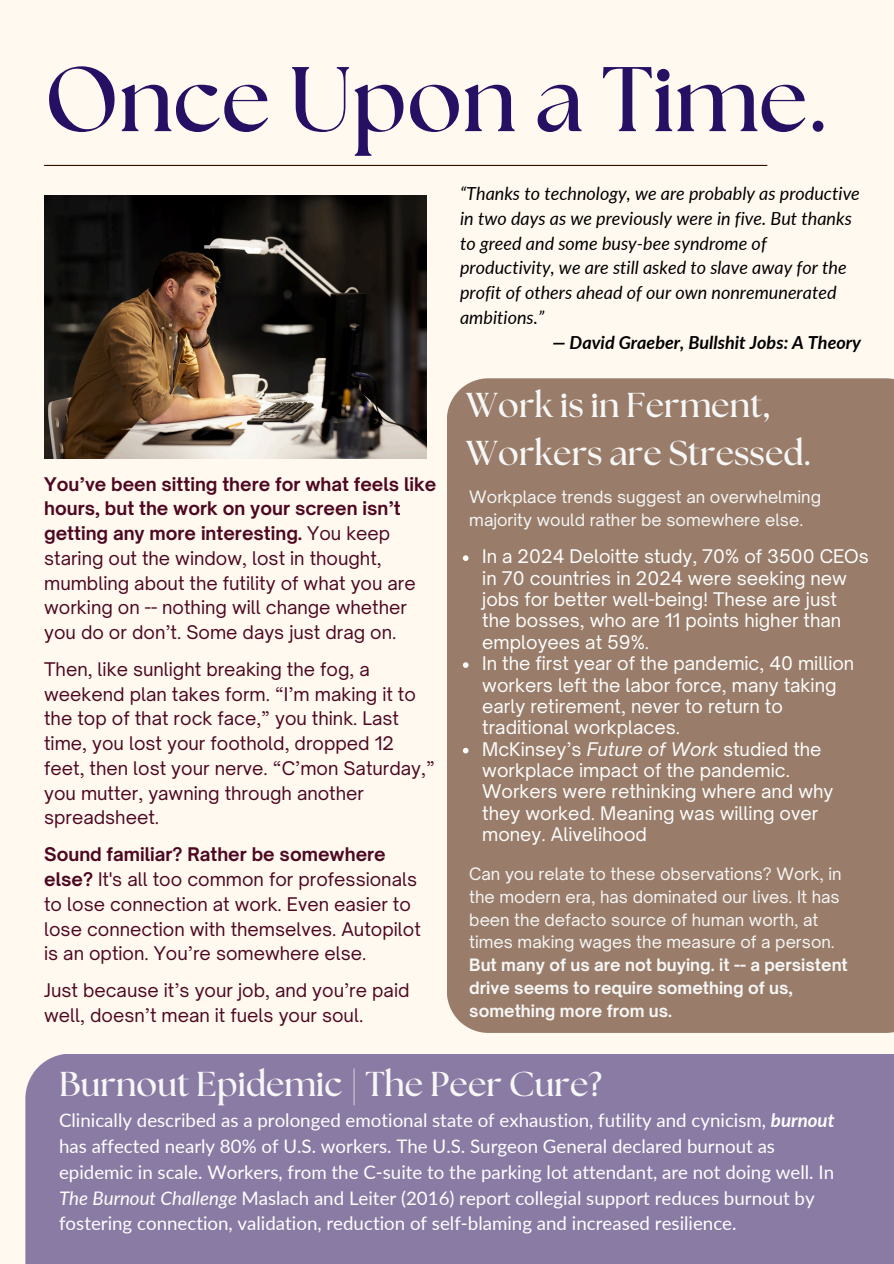
<style>
.page{position:relative;width:894px;height:1264px;background:#fff}
.page>*{position:absolute;margin:0;border:0;box-sizing:border-box;transform-origin:0 0}
.t1{font:700 91.5px "The Seasons";color:#261064}
.t2{font:700 34.5px/47.2px "The Seasons";color:#f7f7f7}
.t3{font:18.75px/25.8px "Lato";color:#fff}
.t4{font:18px/24.8px "Open Sauce One";color:#4d0720}
.t5{font:18px/21.3px "Open Sauce One";color:#fff}
.t6{font:italic 18px "Lato";color:#000}
.t7{font:italic 700 18px "Lato";color:#000}
.t8{font:16.35px/22.8px "Open Sauce One";color:#f7f7f7}
.s1{font-weight:700}
.s2{font-style:italic}
.s3{font-weight:700;font-style:italic}
</style>
<div class="page">
<div style="left:0;top:0;width:893px;height:1263px;background:#fff9f0"></div>
<hr style="left:44px;top:165px;width:723px;height:1px;background:#371000">
<div style="left:25px;top:1054px;width:868px;height:209px;background:#8a7ba4"></div>
<div style="left:447px;top:378px;width:446px;height:654px;background:#997d6a"></div>
<img style="left:44px;top:195px;width:383px;height:264px">
<svg style="left:463px;top:555px;width:5px;height:6px"></svg>
<svg style="left:463px;top:662px;width:5px;height:6px"></svg>
<svg style="left:463px;top:747px;width:5px;height:6px"></svg>
<p class="t1" style="left:44px;top:58px;width:785px">Once Upon a Time.</p>
<h2 class="t6" style="left:460px;top:182px;width:401px">“Thanks to technology, we are probably as productive</h2>
<h2 class="t6" style="left:460px;top:207px;width:393px">in two days as we previously were in five. But thanks</h2>
<h2 class="t6" style="left:460px;top:232px;width:308px">to greed and some busy-bee syndrome of</h2>
<h2 class="t6" style="left:460px;top:256px;width:388px">productivity, we are still asked to slave away for the</h2>
<h2 class="t6" style="left:460px;top:281px;width:378px">profit of others ahead of our own nonremunerated</h2>
<h2 class="t6" style="left:460px;top:306px;width:86px">ambitions.”</h2>
<h2 class="t7" style="left:552px;top:331px;width:310px">― David Graeber, Bullshit Jobs: A Theory</h2>
<h1 class="t4" style="left:44px;top:471px;width:394px"><span class="s1">You’ve been sitting there for what feels like hours, but the work on your screen isn’t getting any more interesting.</span> You keep staring out the window, lost in thought, mumbling about the futility of what you are working on -- nothing will change whether you do or don’t. Some days just drag on.</h1>
<p class="t4" style="left:44px;top:656px;width:392px">Then, like sunlight breaking the fog, a weekend plan takes form. “I’m making it to the top of that rock face,” you think. Last time, you lost your foothold, dropped 12 feet, then lost your nerve. “C’mon Saturday,” you mutter, yawning through another spreadsheet.</p>
<p class="t4" style="left:44px;top:842px;width:378px"><span class="s1">Sound familiar? Rather be somewhere else?</span> It's all too common for professionals to lose connection at work. Even easier to lose connection with themselves. Autopilot is an option. You’re somewhere else.</p>
<h3 class="t4" style="left:44px;top:977px;width:367px">Just because it’s your job, and you’re paid well, doesn’t mean it fuels your soul.</h3>
<p class="t2" style="left:466px;top:383px;width:347px">Work is in Ferment,<br>Workers are Stressed.</p>
<h3 class="t8" style="left:469px;top:485px;width:353px">Workplace trends suggest an overwhelming majority would rather be somewhere else.</h3>
<p class="t5" style="left:482px;top:545px;width:388px">In a 2024 Deloitte study, 70% of 3500 CEOs in 70 countries in 2024 were seeking new jobs for better well-being! These are just the bosses, who are 11 points higher than employees at 59%.</p>
<p class="t5" style="left:482px;top:652px;width:373px">In the first year of the pandemic, 40 million workers left the labor force, many taking early retirement, never to return to traditional workplaces.</p>
<p class="t5" style="left:482px;top:738px;width:352px">McKinsey’s <span class="s2">Future of Work</span> studied the workplace impact of the pandemic.<br>Workers were rethinking where and why they worked. Meaning was willing over money. Alivelihood</p>
<h3 class="t8" style="left:469px;top:862px;width:380px">Can you relate to these observations? Work, in the modern era, has dominated our lives. It has been the defacto source of human worth, at times making wages the measure of a person.<br><span class="s1">But many of us are not buying. it -- a persistent drive seems to require something of us, something more from us.</span></h3>
<h3 class="t2" style="left:59px;top:1062px;width:544px">Burnout Epidemic | The Peer Cure?</h3>
<h3 class="t3" style="left:59px;top:1106px;width:776px">Clinically described as a prolonged emotional state of exhaustion, futility and cynicism, <span class="s3">burnout </span>has affected nearly 80% of U.S. workers. The U.S. Surgeon General declared burnout as epidemic in scale. Workers, from the C-suite to the parking lot attendant, are not doing well. In <span class="s2">The Burnout Challenge</span> Maslach and Leiter (2016) report collegial support reduces burnout by fostering connection, validation, reduction of self-blaming and increased resilience.</h3>
</div>
